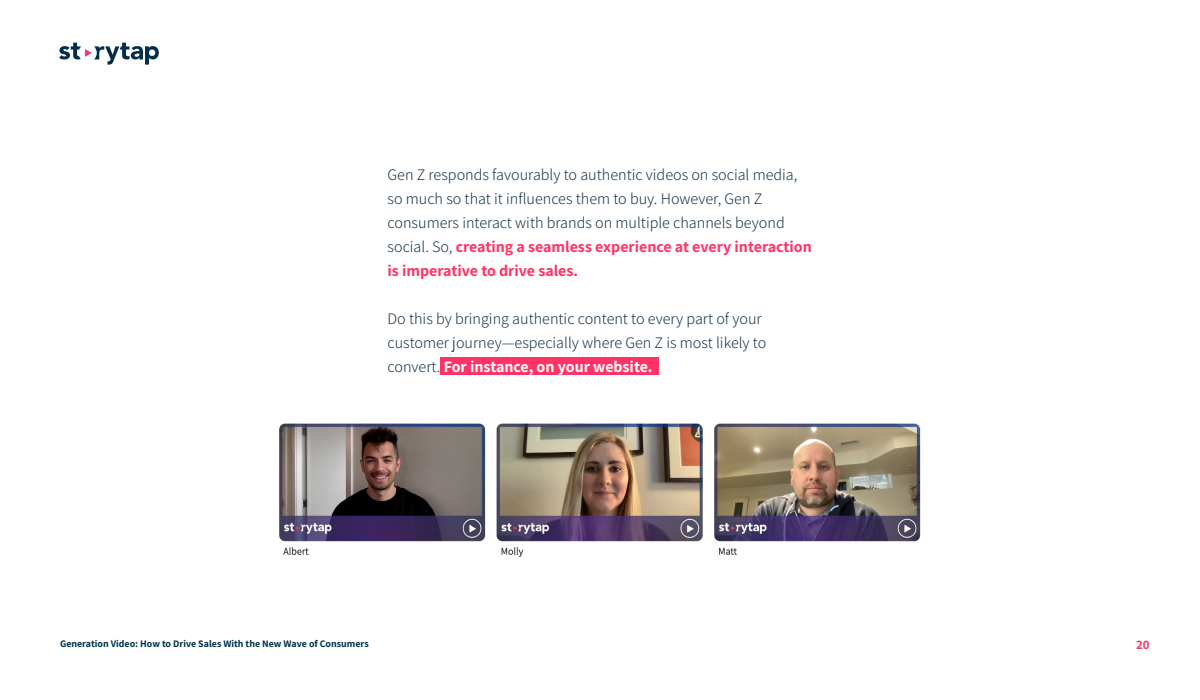
<style>
.page{position:relative;width:1200px;height:700px;background:#fff}
.page>*{position:absolute;margin:0;border:0;box-sizing:border-box;transform-origin:0 0}
.t1{font:300 16px/24px "Assistant";color:#133347}
.t2{font:700 13px "Assistant";color:#ee3968}
.t3{font:700 10px "Assistant";color:#003149}
.s1{font-weight:700;color:#f36}
.s2{font-weight:700;color:#fff}
</style>
<div class="page">
<svg style="left:59px;top:43px;width:100px;height:22px"></svg>
<div style="left:440px;top:357px;width:219px;height:18px;background:#f36"></div>
<img style="left:279px;top:423px;width:642px;height:134px">
<p class="t1" style="left:388px;top:162px;width:426px">Gen Z responds favourably to authentic videos on social media, so much so that it influences them to buy. However, Gen Z consumers interact with brands on multiple channels beyond social. So, <span class="s1">creating a seamless experience at every interaction is imperative to drive sales.</span></p>
<p class="t1" style="left:388px;top:306px;width:380px">Do this by bringing authentic content to every part of your customer journey—especially where Gen Z is most likely to convert. <span class="s2">For instance, on your website.</span></p>
<p class="t3" style="left:60px;top:637px;width:310px">Generation Video: How to Drive Sales With the New Wave of Consumers</p>
<p class="t2" style="left:1136px;top:636px;width:15px">20</p>
</div>
